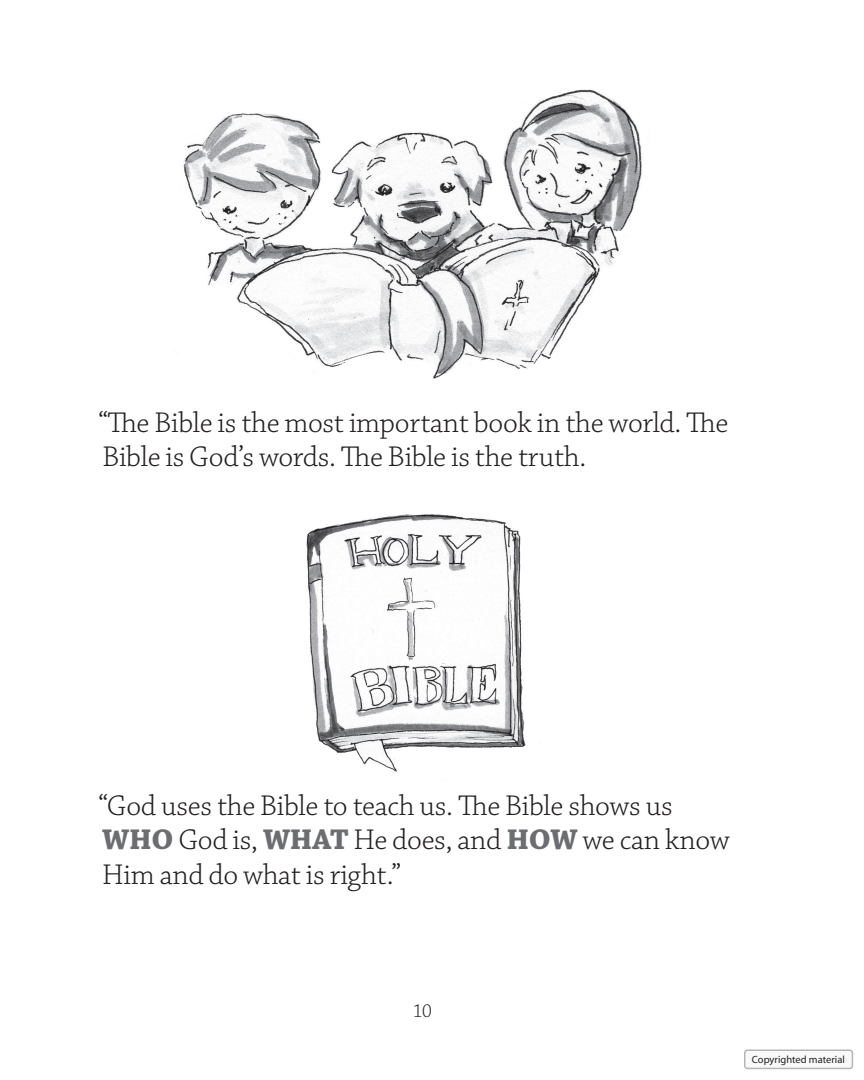
<style>
.page{position:relative;width:864px;height:1080px;background:#fff}
.page>*{position:absolute;margin:0;border:0;box-sizing:border-box;transform-origin:0 0}
.t1{font:300 30px/34.5px "Chaparral Pro";letter-spacing:-.01em;color:#231f20}
.t2{font:300 19.5px "Chaparral Pro";color:#231f20}
.t3{font:10.5px "Myriad";color:#231f20}
.s1{font-weight:700;color:#6c6d70}
</style>
<div class="page">
<img style="left:183px;top:89px;width:459px;height:290px">
<img style="left:306px;top:514px;width:220px;height:258px">
<div style="left:745px;top:1050px;width:107px;height:18px;background:#f9f9f9;border-radius:3px"></div>
<div style="left:744px;top:1049px;width:109px;height:20px;border:2px solid #231f20;border-radius:3px"></div>
<p class="t1" style="left:98px;top:406px;width:632px">“The Bible is the most important book in the world. The<br>Bible is God’s words. The Bible is the truth.</p>
<p class="t1" style="left:98px;top:789px;width:633px">“God uses the Bible to teach us. The Bible shows us<br><span class="s1">WHO</span> God is, <span class="s1">WHAT</span> He does, and <span class="s1">HOW</span> we can know<br>Him and do what is right.”</p>
<p class="t2" style="left:414px;top:1000px;width:20px">10</p>
<p class="t3" style="left:752px;top:1054px;width:94px">Copyrighted material</p>
</div>
